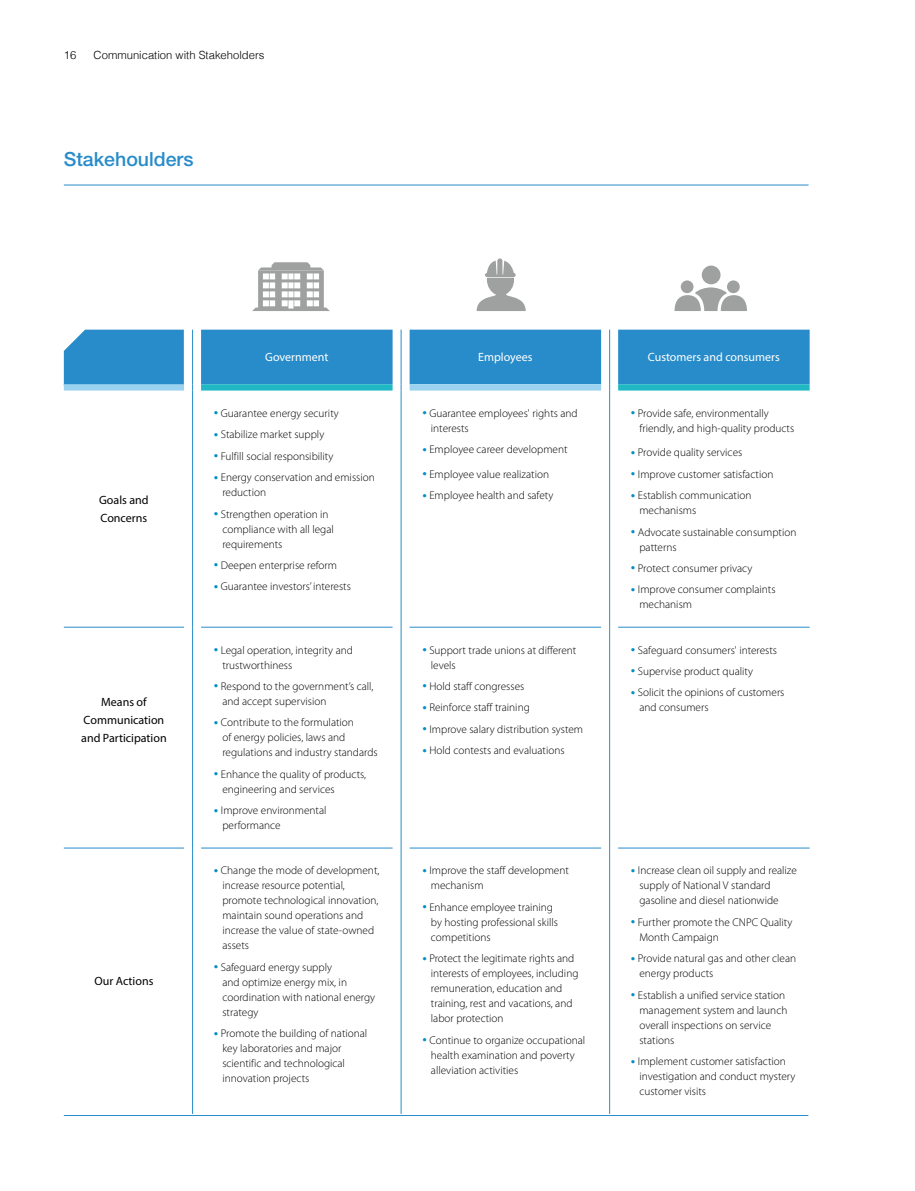
<style>
.page{position:relative;width:915px;height:1191px;background:#fff}
.page>*{position:absolute;margin:0;border:0;box-sizing:border-box;transform-origin:0 0}
.t1{font:500 19.5px "Helvetica Neue LT Pro";color:#288cca}
.t2{font:12px/18px "Myriad Pro";color:#000}
.t3{font:12px "Myriad Pro";color:#fff}
.t4{font:300 11.25px/15px "Myriad Pro";color:#000}
.t5{font:300 11.25px "Helvetica";color:#000}
.s1{font-family:"Helvetica";font-size:9px;color:#008fc6}
</style>
<div class="page">
<hr style="left:64px;top:185px;width:744px;height:1px;background:#288cca">
<svg style="left:252px;top:262px;width:78px;height:49px"></svg>
<svg style="left:476px;top:258px;width:49px;height:53px"></svg>
<div style="left:701px;top:265px;width:19px;height:19px;background:#9fa0a0;border-radius:50%"></div>
<svg style="left:726px;top:280px;width:13px;height:13px"></svg>
<svg style="left:674px;top:287px;width:72px;height:24px"></svg>
<div style="left:680px;top:280px;width:13px;height:13px;background:#9fa0a0;border-radius:50%"></div>
<svg style="left:193px;top:390px;width:418px;height:724px"></svg>
<svg style="left:64px;top:330px;width:745px;height:60px;background:#3b99cf"></svg>
<hr style="left:192px;top:390px;width:1px;height:237px;background:#288cca">
<hr style="left:400px;top:390px;width:1px;height:237px;background:#288cca">
<hr style="left:609px;top:390px;width:1px;height:237px;background:#288cca">
<hr style="left:64px;top:627px;width:120px;height:1px;background:#288cca">
<hr style="left:192px;top:627px;width:1px;height:221px;background:#288cca">
<hr style="left:201px;top:627px;width:191px;height:1px;background:#288cca">
<hr style="left:400px;top:627px;width:1px;height:221px;background:#288cca">
<hr style="left:409px;top:627px;width:192px;height:1px;background:#288cca">
<hr style="left:609px;top:627px;width:1px;height:221px;background:#288cca">
<hr style="left:618px;top:627px;width:191px;height:1px;background:#288cca">
<hr style="left:64px;top:847px;width:120px;height:1px;background:#288cca">
<hr style="left:192px;top:848px;width:1px;height:266px;background:#288cca">
<hr style="left:201px;top:847px;width:191px;height:1px;background:#288cca">
<hr style="left:400px;top:848px;width:1px;height:266px;background:#288cca">
<hr style="left:409px;top:847px;width:192px;height:1px;background:#288cca">
<hr style="left:609px;top:848px;width:1px;height:266px;background:#288cca">
<hr style="left:618px;top:847px;width:191px;height:1px;background:#288cca">
<hr style="left:64px;top:1115px;width:744px;height:1px;background:#288cca">
<p class="t5" style="left:64px;top:46px;width:14px">16</p>
<p class="t5" style="left:94px;top:46px;width:172px">Communication with Stakeholders</p>
<h1 class="t1" style="left:64px;top:147px;width:131px">Stakehoulders</h1>
<p class="t2" style="left:99px;top:491px;width:51px">Goals and<br>Concerns</p>
<p class="t2" style="left:81px;top:693px;width:87px;text-align:center">Means of<br>Communication and Participation</p>
<p class="t2" style="left:94px;top:971px;width:60px">Our Actions</p>
<p class="t3" style="left:265px;top:349px;width:65px">Government</p>
<p class="t3" style="left:478px;top:349px;width:56px">Employees</p>
<p class="t3" style="left:647px;top:349px;width:133px">Customers and consumers</p>
<p class="t4" style="left:214px;top:405px;width:126px"><span class="s1">•</span> Guarantee energy security</p>
<p class="t4" style="left:214px;top:427px;width:112px"><span class="s1">•</span> Stabilize market supply</p>
<p class="t4" style="left:214px;top:448px;width:121px"><span class="s1">•</span> Fulfill social responsibility</p>
<p class="t4" style="left:222px;top:470px;width:154px;text-indent:-9px"><span class="s1">•</span> Energy conservation and emission reduction</p>
<p class="t4" style="left:222px;top:506px;width:113px;text-indent:-9px"><span class="s1">•</span> Strengthen operation in compliance with all legal requirements</p>
<p class="t4" style="left:214px;top:557px;width:125px"><span class="s1">•</span> Deepen enterprise reform</p>
<p class="t4" style="left:214px;top:579px;width:139px"><span class="s1">•</span> Guarantee investors’ interests</p>
<p class="t4" style="left:222px;top:642px;width:132px;text-indent:-9px"><span class="s1">•</span> Legal operation, integrity and trustworthiness</p>
<p class="t4" style="left:222px;top:678px;width:153px;text-indent:-9px"><span class="s1">•</span> Respond to the government’s call, and accept supervision</p>
<p class="t4" style="left:222px;top:715px;width:157px;text-indent:-9px"><span class="s1">•</span> Contribute to the formulation<br>of energy policies, laws and regulations and industry standards</p>
<p class="t4" style="left:222px;top:766px;width:145px;text-indent:-9px"><span class="s1">•</span> Enhance the quality of products, engineering and services</p>
<p class="t4" style="left:222px;top:803px;width:106px;text-indent:-9px"><span class="s1">•</span> Improve environmental performance</p>
<p class="t4" style="left:222px;top:863px;width:158px;text-indent:-9px"><span class="s1">•</span> Change the mode of development, increase resource potential, promote technological innovation, maintain sound operations and increase the value of state-owned assets</p>
<p class="t4" style="left:222px;top:959px;width:154px;text-indent:-9px"><span class="s1">•</span> Safeguard energy supply<br>and optimize energy mix, in coordination with national energy strategy</p>
<p class="t4" style="left:222px;top:1026px;width:146px;text-indent:-9px"><span class="s1">•</span> Promote the building of national key laboratories and major scientific and technological innovation projects</p>
<p class="t4" style="left:431px;top:405px;width:148px;text-indent:-9px"><span class="s1">•</span> Guarantee employees' rights and interests</p>
<p class="t4" style="left:422px;top:442px;width:147px"><span class="s1">•</span> Employee career development</p>
<p class="t4" style="left:422px;top:466px;width:128px"><span class="s1">•</span> Employee value realization</p>
<p class="t4" style="left:422px;top:488px;width:132px"><span class="s1">•</span> Employee health and safety</p>
<p class="t4" style="left:431px;top:642px;width:147px;text-indent:-9px"><span class="s1">•</span> Support trade unions at different levels</p>
<p class="t4" style="left:422px;top:678px;width:103px"><span class="s1">•</span> Hold staff congresses</p>
<p class="t4" style="left:422px;top:700px;width:109px"><span class="s1">•</span> Reinforce staff training</p>
<p class="t4" style="left:422px;top:721px;width:162px"><span class="s1">•</span> Improve salary distribution system</p>
<p class="t4" style="left:422px;top:743px;width:144px"><span class="s1">•</span> Hold contests and evaluations</p>
<p class="t4" style="left:431px;top:863px;width:139px;text-indent:-9px"><span class="s1">•</span> Improve the staff development mechanism</p>
<p class="t4" style="left:431px;top:899px;width:129px;text-indent:-9px"><span class="s1">•</span> Enhance employee training by hosting professional skills competitions</p>
<p class="t4" style="left:431px;top:951px;width:149px;text-indent:-9px"><span class="s1">•</span> Protect the legitimate rights and interests of employees, including remuneration, education and training, rest and vacations, and labor protection</p>
<p class="t4" style="left:431px;top:1032px;width:156px;text-indent:-9px"><span class="s1">•</span> Continue to organize occupational health examination and poverty alleviation activities</p>
<p class="t4" style="left:639px;top:405px;width:156px;text-indent:-9px"><span class="s1">•</span> Provide safe, environmentally friendly, and high-quality products</p>
<p class="t4" style="left:630px;top:445px;width:113px"><span class="s1">•</span> Provide quality services</p>
<p class="t4" style="left:630px;top:466px;width:144px"><span class="s1">•</span> Improve customer satisfaction</p>
<p class="t4" style="left:639px;top:488px;width:113px;text-indent:-9px"><span class="s1">•</span> Establish communication mechanisms</p>
<p class="t4" style="left:639px;top:524px;width:158px;text-indent:-9px"><span class="s1">•</span> Advocate sustainable consumption patterns</p>
<p class="t4" style="left:630px;top:560px;width:123px"><span class="s1">•</span> Protect consumer privacy</p>
<p class="t4" style="left:639px;top:582px;width:138px;text-indent:-9px"><span class="s1">•</span> Improve consumer complaints mechanism</p>
<p class="t4" style="left:630px;top:642px;width:148px"><span class="s1">•</span> Safeguard consumers' interests</p>
<p class="t4" style="left:630px;top:663px;width:124px"><span class="s1">•</span> Supervise product quality</p>
<p class="t4" style="left:639px;top:685px;width:146px;text-indent:-9px"><span class="s1">•</span> Solicit the opinions of customers and consumers</p>
<p class="t4" style="left:639px;top:863px;width:159px;text-indent:-9px"><span class="s1">•</span> Increase clean oil supply and realize supply of National V standard gasoline and diesel nationwide</p>
<p class="t4" style="left:639px;top:914px;width:154px;text-indent:-9px"><span class="s1">•</span> Further promote the CNPC Quality<br>Month Campaign</p>
<p class="t4" style="left:639px;top:951px;width:158px;text-indent:-9px"><span class="s1">•</span> Provide natural gas and other clean energy products</p>
<p class="t4" style="left:639px;top:987px;width:149px;text-indent:-9px"><span class="s1">•</span> Establish a unified service station management system and launch overall inspections on service stations</p>
<p class="t4" style="left:639px;top:1053px;width:157px;text-indent:-9px"><span class="s1">•</span> Implement customer satisfaction investigation and conduct mystery customer visits</p>
</div>
